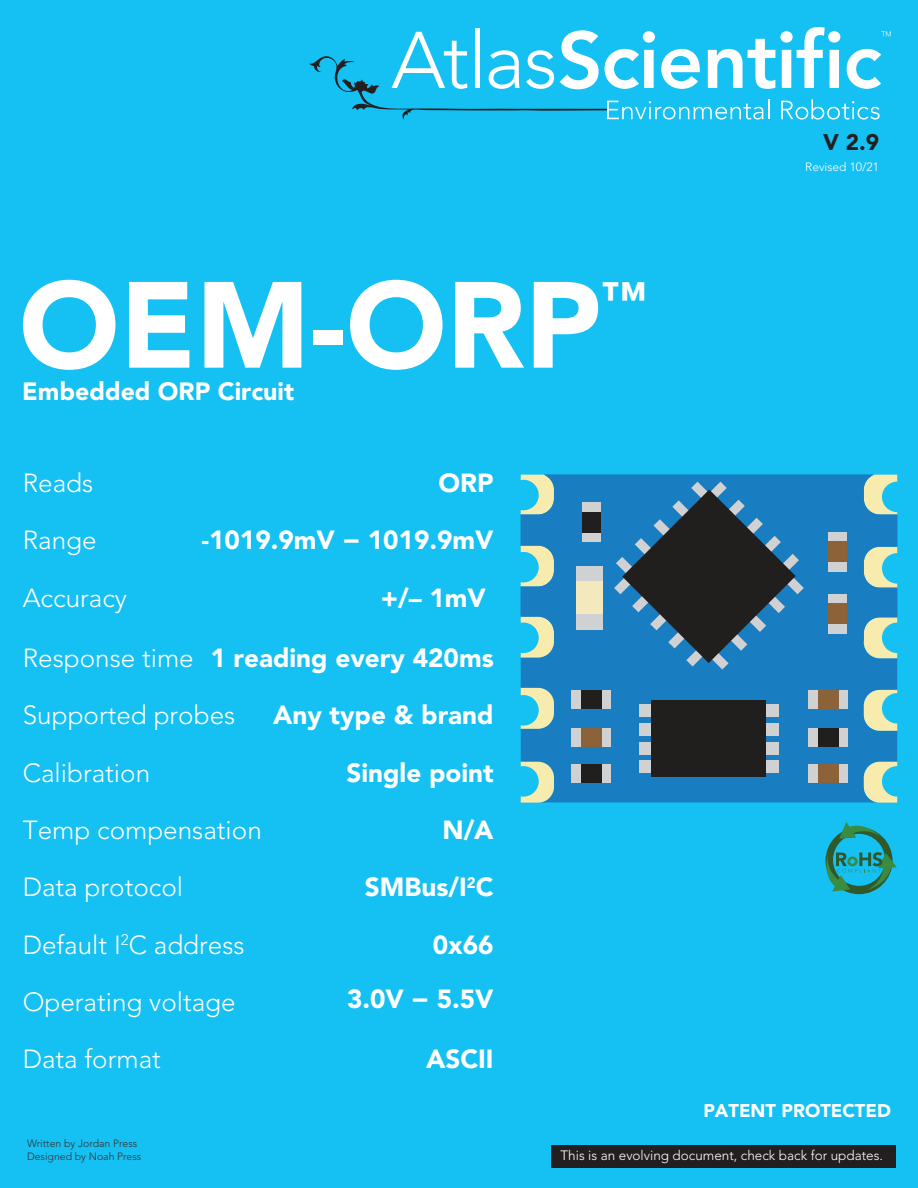
<style>
.page{position:relative;width:918px;height:1188px;background:#15c0f2}
.page>*{position:absolute;margin:0;border:0;box-sizing:border-box;transform-origin:0 0}
.t1{font:900 121.05px "Avenir";color:#fff}
.t2{font:900 45px "Avenir";color:#fff}
.t3{font:300 26.1px/57.3px "Avenir";color:#fff}
.t4{font:900 26.1px/57.4px "Avenir";color:#fff;text-align:right}
.t5{font:900 24.9px "Avenir";color:#fff}
.t6{font:900 22.5px "Avenir";color:#231f20}
.t7{font:900 18.3px "Avenir";color:#fff}
.t8{font:300 13.5px "Avenir";color:#fff}
.t9{font:300 12px "Avenir";color:#fff}
.t10{font:300 10.5px "Avenir";color:#333}
</style>
<div class="page">
<div style="left:521px;top:475px;width:377px;height:328px;background:#197dc2"></div>
<svg style="left:521px;top:641px;width:33px;height:17px"></svg>
<svg style="left:521px;top:688px;width:33px;height:41px"></svg>
<svg style="left:521px;top:762px;width:33px;height:41px"></svg>
<svg style="left:864px;top:762px;width:33px;height:41px"></svg>
<svg style="left:864px;top:690px;width:33px;height:41px"></svg>
<svg style="left:864px;top:641px;width:33px;height:17px"></svg>
<svg style="left:521px;top:475px;width:376px;height:166px;background:#3a92c2"></svg>
<svg style="left:614px;top:482px;width:190px;height:188px;background:#295a7e"></svg>
<div style="left:766px;top:760px;width:13px;height:13px;background:#d0d1d3"></div>
<div style="left:766px;top:742px;width:13px;height:12px;background:#d0d1d3"></div>
<div style="left:766px;top:723px;width:13px;height:13px;background:#d0d1d3"></div>
<div style="left:766px;top:705px;width:13px;height:12px;background:#d0d1d3"></div>
<div style="left:639px;top:760px;width:13px;height:13px;background:#d0d1d3"></div>
<div style="left:639px;top:742px;width:13px;height:12px;background:#d0d1d3"></div>
<div style="left:639px;top:723px;width:13px;height:13px;background:#d0d1d3"></div>
<div style="left:639px;top:705px;width:13px;height:12px;background:#d0d1d3"></div>
<div style="left:652px;top:700px;width:114px;height:77px;background:#211e1e"></div>
<div style="left:828px;top:532px;width:19px;height:40px;background:#d0d1d3"></div>
<div style="left:828px;top:541px;width:19px;height:21px;background:#8c6339"></div>
<div style="left:582px;top:502px;width:18px;height:40px;background:#d0d1d3"></div>
<div style="left:582px;top:512px;width:18px;height:21px;background:#211e1e"></div>
<div style="left:808px;top:728px;width:40px;height:19px;background:#d0d1d3"></div>
<div style="left:818px;top:728px;width:21px;height:19px;background:#211e1e"></div>
<div style="left:808px;top:690px;width:40px;height:18px;background:#d0d1d3"></div>
<div style="left:818px;top:690px;width:21px;height:18px;background:#8c6339"></div>
<div style="left:808px;top:764px;width:40px;height:19px;background:#d0d1d3"></div>
<div style="left:818px;top:764px;width:21px;height:19px;background:#8c6339"></div>
<div style="left:571px;top:728px;width:40px;height:19px;background:#d0d1d3"></div>
<div style="left:581px;top:728px;width:20px;height:19px;background:#8c6339"></div>
<div style="left:571px;top:690px;width:40px;height:18px;background:#d0d1d3"></div>
<div style="left:581px;top:690px;width:20px;height:18px;background:#211e1e"></div>
<div style="left:571px;top:764px;width:40px;height:19px;background:#d0d1d3"></div>
<div style="left:581px;top:764px;width:20px;height:19px;background:#211e1e"></div>
<div style="left:828px;top:594px;width:19px;height:40px;background:#d0d1d3"></div>
<div style="left:828px;top:603px;width:19px;height:21px;background:#8c6339"></div>
<div style="left:576px;top:566px;width:26px;height:63px;background:#d0d1d3"></div>
<div style="left:576px;top:581px;width:26px;height:33px;background:#f3e9bc"></div>
<svg style="left:825px;top:822px;width:72px;height:72px"></svg>
<svg style="left:309px;top:27px;width:582px;height:93px"></svg>
<div style="left:551px;top:1145px;width:344px;height:23px;background:#231f20"></div>
<p class="t1" style="left:19px;top:252px;width:584px">OEM-ORP</p>
<p class="t5" style="left:22px;top:376px;width:273px">Embedded ORP Circuit</p>
<p class="t2" style="left:601px;top:271px;width:46px">™</p>
<p class="t3" style="left:23px;top:454px;width:72px">Reads</p>
<p class="t4" style="left:439px;top:454px;width:57px">ORP</p>
<p class="t3" style="left:23px;top:512px;width:75px">Range</p>
<p class="t4" style="left:201px;top:512px;width:294px">-1019.9mV − 1019.9mV</p>
<p class="t3" style="left:23px;top:569px;width:106px">Accuracy</p>
<p class="t4" style="left:381px;top:569px;width:107px">+/– 1mV</p>
<p class="t4" style="left:210px;top:629px;width:285px">1 reading every 420ms<br>Any type &amp; brand<br>Single point</p>
<p class="t3" style="left:23px;top:629px;width:214px">Response time<br>Supported probes<br>Calibration</p>
<p class="t3" style="left:23px;top:801px;width:241px">Temp compensation</p>
<p class="t4" style="left:442px;top:801px;width:53px">N/A</p>
<p class="t3" style="left:23px;top:859px;width:223px">Data protocol<br>Default I<sup>2</sup>C address<br>Operating voltage<br>Data format</p>
<p class="t4" style="left:365px;top:858px;width:130px">SMBus/I<sup>2</sup>C<br>0x66</p>
<p class="t4" style="left:347px;top:970px;width:148px">3.0V − 5.5V</p>
<p class="t4" style="left:426px;top:1030px;width:69px">ASCII</p>
<p class="t6" style="left:823px;top:128px;width:57px">V 2.9</p>
<p class="t9" style="left:805px;top:160px;width:75px">Revised 10/21</p>
<p class="t7" style="left:703px;top:1100px;width:189px">PATENT PROTECTED</p>
<p class="t10" style="left:27px;top:1137px;width:112px">Written by Jordan Press</p>
<p class="t10" style="left:27px;top:1151px;width:116px">Designed by Noah Press</p>
<p class="t8" style="left:561px;top:1148px;width:324px">This is an evolving document, check back for updates.</p>
</div>
